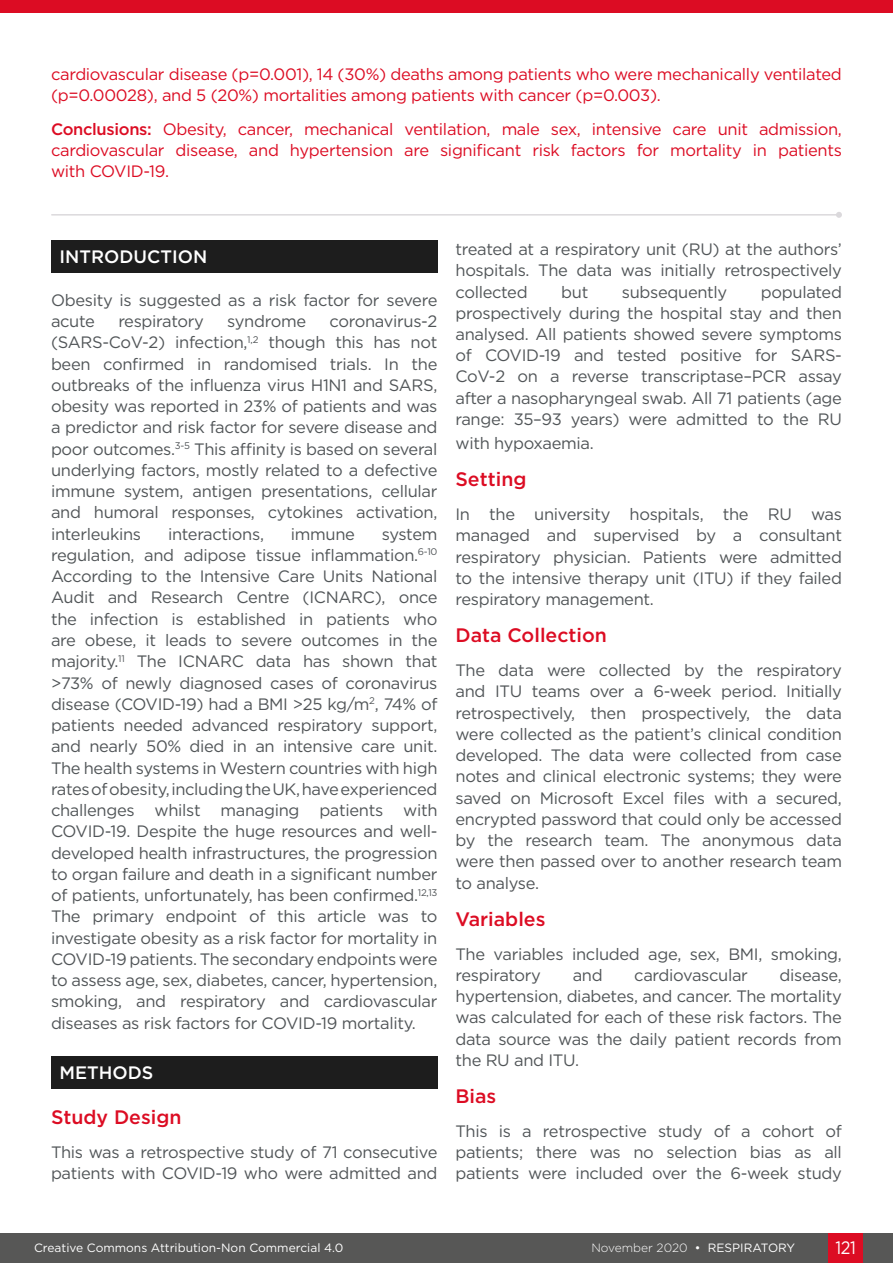
<style>
.page{position:relative;width:893px;height:1263px;background:#fff}
.page>*{position:absolute;margin:0;border:0;box-sizing:border-box;transform-origin:0 0}
.H2__Heading_2{font:500 19.5px "Gotham";color:#dc0c23}
.Body_Text{font:500 19.5px "Gotham";color:#dc0c23}
.H1__Heading_1{font:500 18px "Gotham";color:#fff}
.t1{font:18px "Gotham";color:#fff;scale:.9 1}
.Body_Text-2{font:16.5px/21.3px "Gotham";letter-spacing:-.02em;color:#515558;text-align:justify}
.Meeting_Summary_Body{font:16.5px/21px "Gotham";letter-spacing:-.02em;color:#dc0c23}
.t2{font:12px "Gotham";color:#fff}
.t3{font:300 12px "Gotham";color:#fff}
.s1{font-weight:500}
.s2{font-weight:400}
</style>
<div class="page">
<div style="left:0;top:1233px;width:893px;height:30px;background:#575756"></div>
<div style="left:829px;top:1233px;width:34px;height:30px;background:#dc0c23"></div>
<div style="left:0;top:0;width:893px;height:13px;background:#dc0c23"></div>
<hr style="left:52px;top:214px;width:787px;height:2px;background:#dbd9dc">
<svg style="left:836px;top:212px;width:6px;height:6px"></svg>
<div style="left:51px;top:240px;width:386px;height:33px;background:#1d1d1d"></div>
<div style="left:51px;top:1055px;width:386px;height:33px;background:#1d1d1d"></div>
<p class="Meeting_Summary_Body" style="left:51px;top:63px;width:792px">cardiovascular disease (p=0.001), 14 (30%) deaths among patients who were mechanically ventilated (p=0.00028), and 5 (20%) mortalities among patients with cancer (p=0.003).</p>
<p class="Meeting_Summary_Body" style="left:51px;top:118px;width:792px;text-align:justify"><span class="s1">Conclusions:</span> Obesity, cancer, mechanical ventilation, male sex, intensive care unit admission, cardiovascular disease, and hypertension are significant risk factors for mortality in patients with COVID-19.</p>
<p class="H1__Heading_1" style="left:60px;top:245px;width:149px">INTRODUCTION</p>
<p class="Body_Text-2" style="left:51px;top:289px;width:388px">Obesity is suggested as a risk factor for severe acute</p>
<p class="Body_Text-2" style="left:118px;top:310px;width:87px">respiratory</p>
<p class="Body_Text-2" style="left:227px;top:310px;width:80px">syndrome</p>
<p class="Body_Text-2" style="left:51px;top:310px;width:388px;text-indent:279px">coronavirus-2 (SARS-CoV-2) infection,<sup>1,2</sup> though this has not been confirmed in randomised trials. In the outbreaks of the influenza virus H1N1 and SARS, obesity was reported in 23% of patients and was a predictor and risk factor for severe disease and poor outcomes.<sup>3-5</sup> This affinity is based on several underlying factors, mostly related to a defective immune system, antigen presentations, cellular and humoral responses, cytokines activation, interleukins</p>
<p class="Body_Text-2" style="left:168px;top:523px;width:98px">interactions,</p>
<p class="Body_Text-2" style="left:291px;top:523px;width:66px">immune</p>
<p class="Body_Text-2" style="left:51px;top:523px;width:388px;text-indent:331px">system regulation, and adipose tissue inflammation.<sup>6-10<br></sup>According to the Intensive Care Units National Audit and Research Centre (ICNARC), once the infection is established in patients who are obese, it leads to severe outcomes in the majority.<sup>11</sup> The ICNARC data has shown that &gt;73% of newly diagnosed cases of coronavirus disease (COVID-19) had a BMI &gt;25 kg/m<sup>2</sup>, 74% of patients needed advanced respiratory support, and nearly 50% died in an intensive care unit.<br>The health systems in Western countries with high rates of obesity, including the UK, have experienced challenges whilst managing patients with COVID-19. Despite the huge resources and well&shy;developed health infrastructures, the progression to organ failure and death in a significant number of patients, unfortunately, has been confirmed.<sup>12,13<br></sup>The primary endpoint of this article was to investigate obesity as a risk factor for mortality in COVID-19 patients. The secondary endpoints were to assess age, sex, diabetes, cancer, hypertension, smoking, and respiratory and cardiovascular diseases as risk factors for COVID-19 mortality.</p>
<p class="H1__Heading_1" style="left:60px;top:1060px;width:95px">METHODS</p>
<p class="H2__Heading_2" style="left:51px;top:1104px;width:132px">Study Design</p>
<p class="Body_Text-2" style="left:51px;top:1141px;width:388px">This was a retrospective study of 71 consecutive patients with COVID-19 who were admitted and</p>
<p class="Body_Text-2" style="left:455px;top:238px;width:388px">treated at a respiratory unit (RU) at the authors’ hospitals. The data was initially retrospectively collected</p>
<p class="Body_Text-2" style="left:455px;top:281px;width:388px;text-indent:305px">populated prospectively during the hospital stay and then analysed. All patients showed severe symptoms of COVID-19 and tested positive for SARS-CoV-2 on a reverse transcriptase–PCR assay after a nasopharyngeal swab. All 71 patients (age range: 35–93 years) were admitted to the RU</p>
<p class="Body_Text-2" style="left:455px;top:432px;width:140px">with hypoxaemia.</p>
<p class="Body_Text" style="left:455px;top:467px;width:73px">Setting</p>
<p class="Body_Text-2" style="left:455px;top:503px;width:388px">In the university hospitals, the RU was managed and supervised by a consultant respiratory physician. Patients were admitted to the intensive therapy unit (ITU) if they failed respiratory management.</p>
<p class="H2__Heading_2" style="left:455px;top:622px;width:153px">Data Collection</p>
<p class="Body_Text-2" style="left:455px;top:659px;width:388px">The data were collected by the respiratory and ITU teams over a 6-week period. Initially retrospectively, then prospectively, the data were collected as the patient’s clinical condition developed. The data were collected from case notes and clinical electronic systems; they were saved on Microsoft Excel files with a secured, encrypted password that could only be accessed by the research team. The anonymous data were then passed over to another research team to analyse.</p>
<p class="Body_Text" style="left:455px;top:906px;width:91px">Variables</p>
<p class="Body_Text-2" style="left:455px;top:943px;width:388px">The variables included age, sex, BMI, smoking, respiratory</p>
<p class="Body_Text-2" style="left:561px;top:281px;width:29px">but</p>
<p class="Body_Text-2" style="left:622px;top:281px;width:107px">subsequently</p>
<p class="Body_Text-2" style="left:455px;top:964px;width:388px;text-indent:324px">disease, hypertension, diabetes, and cancer. The mortality was calculated for each of these risk factors. The data source was the daily patient records from the RU and ITU.</p>
<p class="H2__Heading_2" style="left:455px;top:1083px;width:42px">Bias</p>
<p class="Body_Text-2" style="left:455px;top:1120px;width:388px">This is a retrospective study of a cohort of patients; there was no selection bias as all patients were included over the 6-week study</p>
<p class="Body_Text-2" style="left:573px;top:964px;width:32px">and</p>
<p class="Body_Text-2" style="left:634px;top:964px;width:115px">cardiovascular</p>
<p class="t2" style="left:34px;top:1240px;width:311px">Creative Commons Attribution-Non Commercial 4.0</p>
<p class="t3" style="left:591px;top:1240px;width:205px">November 2020 <span class="s2">• RESPIRATORY</span></p>
<p class="t1" style="left:835px;top:1236px;width:24px">121</p>
</div>
